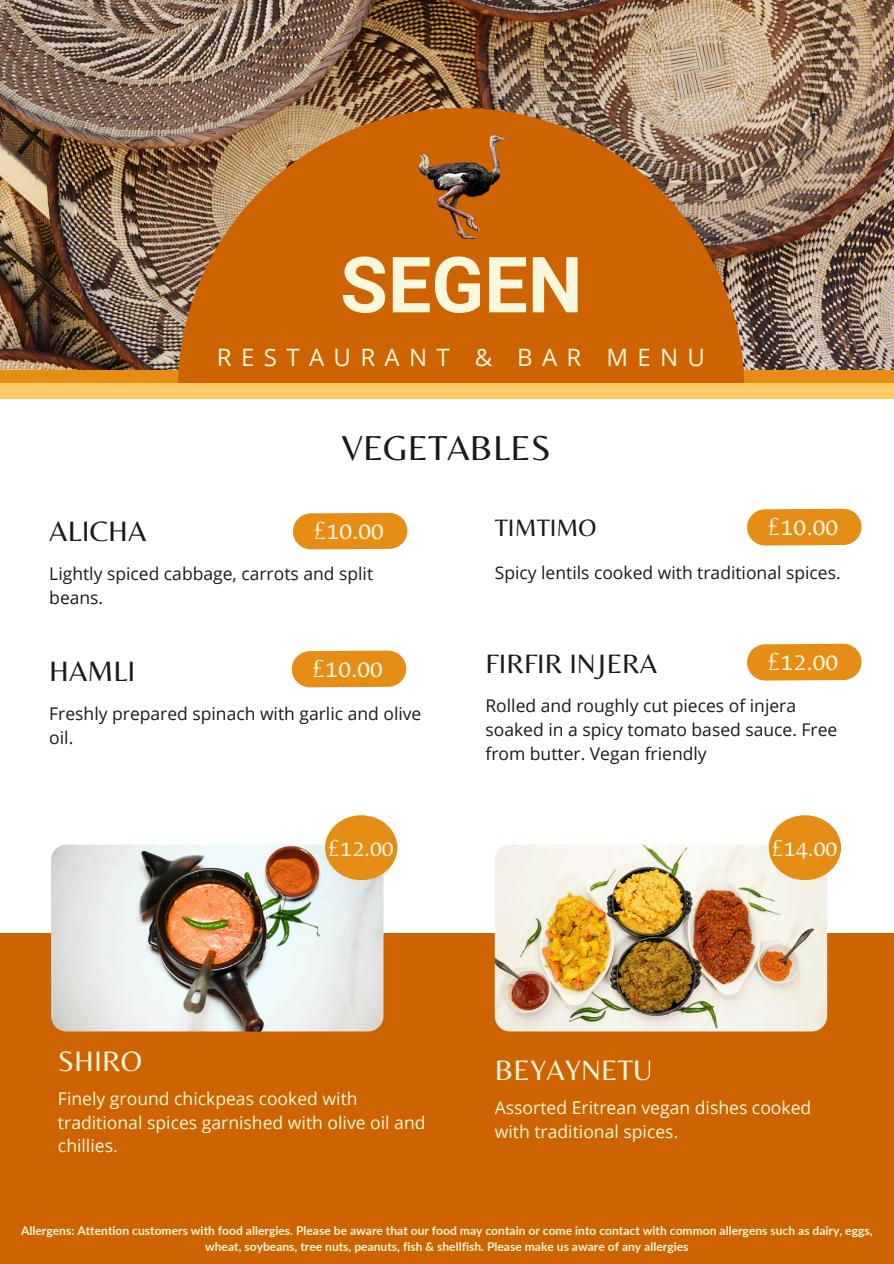
<style>
.page{position:relative;width:894px;height:1264px;background:#fff}
.page>*{position:absolute;margin:0;border:0;box-sizing:border-box;transform-origin:0 0}
.t1{font:700 77.4px "Roboto";color:#f9f7dc}
.t2{font:36px "Belleza";color:#1b1a18}
.t3{font:29.25px "Belleza";color:#f9f7dc}
.t4{font:29.25px "Belleza";color:#1b1a18}
.t5{font:27.75px "Belleza";color:#1b1a18}
.t6{font:25.35px "Belleza";color:#f9f7dc}
.t7{font:24.75px "Belleza";color:#1b1a18}
.t8{font:24px "Open Sans";letter-spacing:.39em;color:#f9f7dc}
.t9{font:23.7px "Belleza";color:#f9f7dc}
.t10{font:17.55px/24px "Open Sans";color:#1b1a18}
.t11{font:17.55px/23.7px "Open Sans";color:#f9f7dc}
.t12{font:700 12px/16px "Lato";color:#f9f7dc;text-align:center}
</style>
<div class="page">
<img style="left:0;top:0;width:893px;height:371px">
<div style="left:0;top:932px;width:893px;height:331px;background:#cd6301"></div>
<img style="left:51px;top:844px;width:332px;height:187px;border-radius:15px">
<div style="left:0;top:371px;width:893px;height:20px;background:#e68d16"></div>
<svg style="left:178px;top:108px;width:566px;height:275px;fill:#cd6301"></svg>
<div style="left:325px;top:815px;width:72px;height:65px;background:#e68d16;border-radius:50%"></div>
<div style="left:0;top:383px;width:893px;height:16px;background:#ffcb65"></div>
<svg style="left:292px;top:512px;width:116px;height:38px"></svg>
<img style="left:409px;top:134px;width:104px;height:106px">
<svg style="left:291px;top:650px;width:116px;height:38px"></svg>
<svg style="left:747px;top:508px;width:115px;height:38px"></svg>
<svg style="left:747px;top:643px;width:115px;height:38px"></svg>
<img style="left:494px;top:844px;width:333px;height:187px;border-radius:15px">
<div style="left:768px;top:815px;width:72px;height:65px;background:#e68d16;border-radius:50%"></div>
<h3 class="t1" style="left:340px;top:240px;width:244px">SEGEN</h3>
<h6 class="t8" style="left:217px;top:340px;width:489px">RESTAURANT &amp; BAR MENU</h6>
<h4 class="t4" style="left:49px;top:513px;width:99px">ALICHA</h4>
<p class="t2" style="left:341px;top:426px;width:211px">VEGETABLES</p>
<h6 class="t6" style="left:314px;top:515px;width:71px">£10.00</h6>
<h5 class="t7" style="left:494px;top:512px;width:103px">TIMTIMO</h5>
<h6 class="t6" style="left:768px;top:511px;width:71px">£10.00</h6>
<h1 class="t10" style="left:49px;top:561px;width:325px">Lightly spiced cabbage, carrots and split beans.</h1>
<h6 class="t4" style="left:49px;top:653px;width:88px">HAMLI</h6>
<h5 class="t6" style="left:313px;top:653px;width:71px">£10.00</h5>
<h3 class="t10" style="left:49px;top:701px;width:373px">Freshly prepared spinach with garlic and olive oil.</h3>
<p class="t9" style="left:328px;top:834px;width:67px">£12.00</p>
<h2 class="t10" style="left:494px;top:560px;width:347px">Spicy lentils cooked with traditional spices.</h2>
<h5 class="t5" style="left:485px;top:646px;width:173px">FIRFIR INJERA</h5>
<h5 class="t6" style="left:768px;top:646px;width:71px">£12.00</h5>
<h4 class="t10" style="left:485px;top:693px;width:353px">Rolled and roughly cut pieces of injera soaked in a spicy tomato based sauce. Free from butter. Vegan friendly</h4>
<h6 class="t9" style="left:772px;top:834px;width:67px">£14.00</h6>
<h4 class="t3" style="left:58px;top:1044px;width:85px">SHIRO</h4>
<h4 class="t11" style="left:58px;top:1086px;width:369px">Finely ground chickpeas cooked with traditional spices garnished with olive oil and chillies.</h4>
<h6 class="t3" style="left:494px;top:1053px;width:159px">BEYAYNETU</h6>
<h3 class="t11" style="left:494px;top:1095px;width:318px">Assorted Eritrean vegan dishes cooked with traditional spices.</h3>
<p class="t12" style="left:21px;top:1222px;width:852px">Allergens: Attention customers with food allergies. Please be aware that our food may contain or come into contact with common allergens such as dairy, eggs, wheat, soybeans, tree nuts, peanuts, fish &amp; shellfish. Please make us aware of any allergies</p>
</div>
